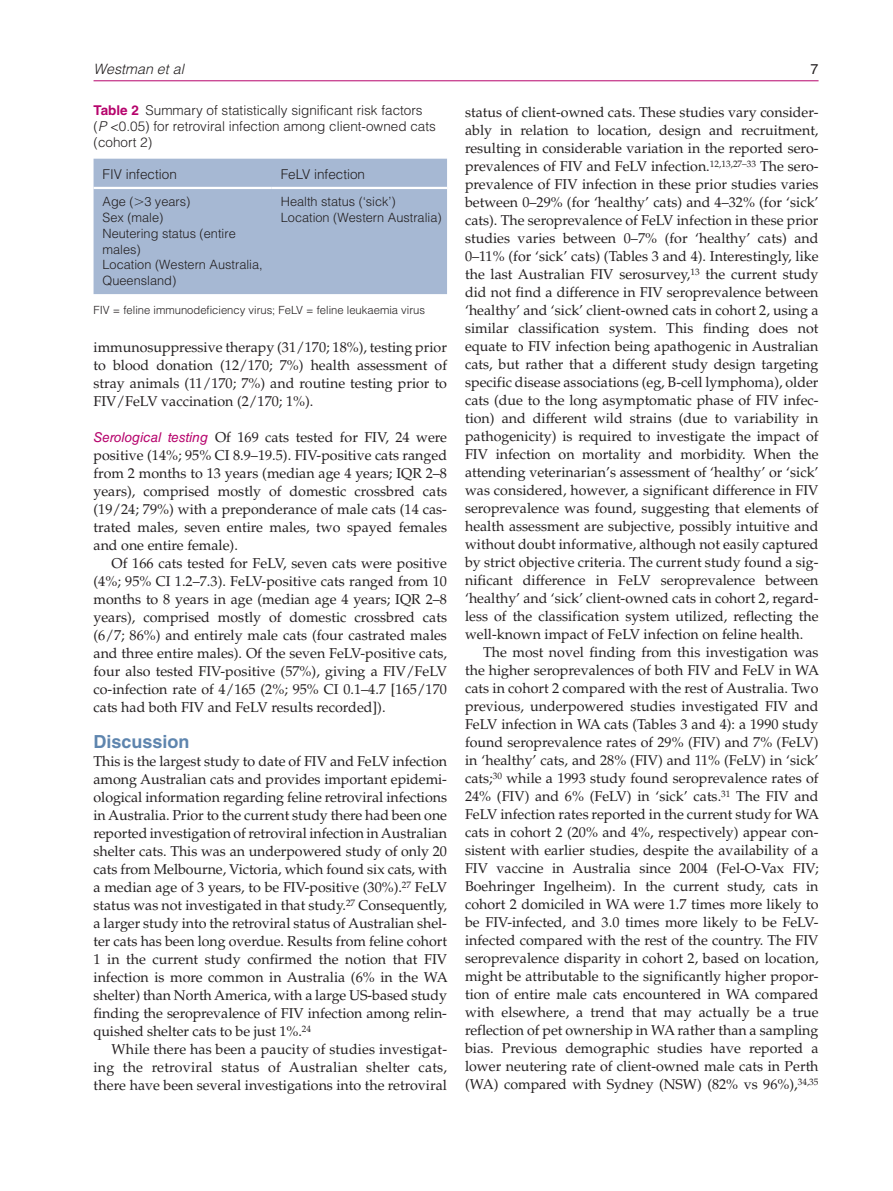
<style>
.page{position:relative;width:893px;height:1191px;background:#fff}
.page>*{position:absolute;margin:0;border:0;box-sizing:border-box;transform-origin:0 0}
.t1{font:700 18px "Helvetica LT Std";color:#5e85ae}
.t2{font:14.25px/18px "Palatino LT Std";color:#231f20;text-align:justify}
.t3{font:italic 300 14.25px "Helvetica LT Std";color:#231f20}
.t4{font:14.25px "Helvetica LT Std";color:#231f20}
.t5{font:300 13.5px/15.8px "Helvetica LT Std";color:#231f20}
.t6{font:300 12.75px/15.8px "Helvetica LT Std";color:#231f20}
.t7{font:300 11.25px "Helvetica LT Std";color:#231f20}
.s1{font-weight:700;color:#b6036c}
.s2{font-style:italic}
.s3{font-family:"Helvetica LT Std";font-style:italic;font-size:13.5px;color:#b6036c}
</style>
<div class="page">
<hr style="left:94px;top:80px;width:725px;height:1px;background:#b6036c">
<div style="left:94px;top:159px;width:353px;height:135px;background:#a6b8d3"></div>
<hr style="left:94px;top:187px;width:178px;height:2px;background:#fff">
<hr style="left:272px;top:187px;width:175px;height:2px;background:#fff">
<svg style="left:135px;top:198px;width:8px;height:8px"></svg>
<p class="t3" style="left:94px;top:60px;width:92px">Westman et al</p>
<p class="t4" style="left:811px;top:61px;width:9px">7</p>
<p class="t5" style="left:94px;top:102px;width:344px"><span class="s1">Table 2</span> Summary of statistically significant risk factors (<span class="s2">P</span> &lt;0.05) for retroviral infection among client-owned cats (cohort 2)</p>
<p class="t5" style="left:103px;top:166px;width:76px">FIV infection</p>
<p class="t5" style="left:281px;top:166px;width:86px">FeLV infection</p>
<p class="t6" style="left:103px;top:194px;width:162px">Age ( 3 years)<br>Sex (male)<br>Neutering status (entire males)<br>Location (Western Australia,<br>Queensland)</p>
<p class="t6" style="left:281px;top:194px;width:162px">Health status (‘sick’)<br>Location (Western Australia)</p>
<p class="t7" style="left:94px;top:303px;width:333px">FIV = feline immunodeficiency virus; FeLV = feline leukaemia virus</p>
<p class="t2" style="left:94px;top:338px;width:355px">immunosuppressive therapy (31/170; 18%), testing prior to blood donation (12/170; 7%) health assessment of stray animals (11/170; 7%) and routine testing prior to FIV/FeLV vaccination (2/170; 1%).</p>
<p class="t2" style="left:94px;top:428px;width:355px"><span class="s3">Serological testing</span> Of 169 cats tested for FIV, 24 were positive (14%; 95% CI 8.9–19.5). FIV-positive cats ranged from 2 months to 13 years (median age 4 years; IQR 2–8 years), comprised mostly of domestic crossbred cats (19/24; 79%) with a preponderance of male cats (14 cas&shy;trated males, seven entire males, two spayed females and one entire female).</p>
<p class="t2" style="left:94px;top:554px;width:355px;text-indent:18px">Of 166 cats tested for FeLV, seven cats were positive (4%; 95% CI 1.2–7.3). FeLV-positive cats ranged from 10 months to 8 years in age (median age 4 years; IQR 2–8 years), comprised mostly of domestic crossbred cats (6/7; 86%) and entirely male cats (four castrated males and three entire males). Of the seven FeLV-positive cats, four also tested FIV-positive (57%), giving a FIV/FeLV co-infection rate of 4/165 (2%; 95% CI 0.1–4.7 [165/170 cats had both FIV and FeLV results recorded]).</p>
<p class="t1" style="left:94px;top:730px;width:98px">Discussion</p>
<p class="t2" style="left:94px;top:752px;width:356px">This is the largest study to date of FIV and FeLV infection among Australian cats and provides important epidemi&shy;ological information regarding feline retroviral infections in Australia. Prior to the current study there had been one reported investigation of retroviral infection in Australian shelter cats. This was an underpowered study of only 20 cats from Melbourne, Victoria, which found six cats, with a median age of 3 years, to be FIV-positive (30%).<sup>27</sup> FeLV status was not investigated in that study.<sup>27</sup> Consequently, a larger study into the retroviral status of Australian shel&shy;ter cats has been long overdue. Results from feline cohort 1 in the current study confirmed the notion that FIV infection is more common in Australia (6% in the WA shelter) than North America, with a large US-based study finding the seroprevalence of FIV infection among relin&shy;quished shelter cats to be just 1%.<sup>24</sup></p>
<p class="t2" style="left:94px;top:1040px;width:355px;text-indent:18px">While there has been a paucity of studies investigat&shy;ing the retroviral status of Australian shelter cats, there have been several investigations into the retroviral</p>
<p class="t2" style="left:465px;top:103px;width:355px">status of client-owned cats. These studies vary consider&shy;ably in relation to location, design and recruitment, resulting in considerable variation in the reported sero&shy;prevalences of FIV and FeLV infection.<sup>12,13,27–33</sup> The sero&shy;prevalence of FIV infection in these prior studies varies between 0–29% (for ‘healthy’ cats) and 4–32% (for ‘sick’ cats). The seroprevalence of FeLV infection in these prior studies varies between 0–7% (for ‘healthy’ cats) and 0–11% (for ‘sick’ cats) (Tables 3 and 4). Interestingly, like the last Australian FIV serosurvey,<sup>13</sup> the current study did not find a difference in FIV seroprevalence between ‘healthy’ and ‘sick’ client-owned cats in cohort 2, using a similar classification system. This finding does not equate to FIV infection being apathogenic in Australian cats, but rather that a different study design targeting specific disease associations (eg, B-cell lymphoma), older cats (due to the long asymptomatic phase of FIV infec&shy;tion) and different wild strains (due to variability in pathogenicity) is required to investigate the impact of FIV infection on mortality and morbidity. When the attending veterinarian’s assessment of ‘healthy’ or ‘sick’ was considered, however, a significant difference in FIV seroprevalence was found, suggesting that elements of health assessment are subjective, possibly intuitive and without doubt informative, although not easily captured by strict objective criteria. The current study found a sig&shy;nificant difference in FeLV seroprevalence between ‘healthy’ and ‘sick’ client-owned cats in cohort 2, regard&shy;less of the classification system utilized, reflecting the well-known impact of FeLV infection on feline health.</p>
<p class="t2" style="left:465px;top:643px;width:356px;text-indent:18px">The most novel finding from this investigation was the higher seroprevalences of both FIV and FeLV in WA cats in cohort 2 compared with the rest of Australia. Two previous, underpowered studies investigated FIV and FeLV infection in WA cats (Tables 3 and 4): a 1990 study found seroprevalence rates of 29% (FIV) and 7% (FeLV) in ‘healthy’ cats, and 28% (FIV) and 11% (FeLV) in ‘sick’ cats;<sup>30</sup> while a 1993 study found seroprevalence rates of 24% (FIV) and 6% (FeLV) in ‘sick’ cats.<sup>31</sup> The FIV and FeLV infection rates reported in the current study for WA cats in cohort 2 (20% and 4%, respectively) appear con&shy;sistent with earlier studies, despite the availability of a FIV vaccine in Australia since 2004 (Fel-O-Vax FIV; Boehringer Ingelheim). In the current study, cats in cohort 2 domiciled in WA were 1.7 times more likely to be FIV-infected, and 3.0 times more likely to be FeLV&shy;infected compared with the rest of the country. The FIV seroprevalence disparity in cohort 2, based on location, might be attributable to the significantly higher propor&shy;tion of entire male cats encountered in WA compared with elsewhere, a trend that may actually be a true reflection of pet ownership in WA rather than a sampling bias. Previous demographic studies have reported a lower neutering rate of client-owned male cats in Perth (WA) compared with Sydney (NSW) (82% vs 96%),<sup>34,35</sup></p>
</div>
